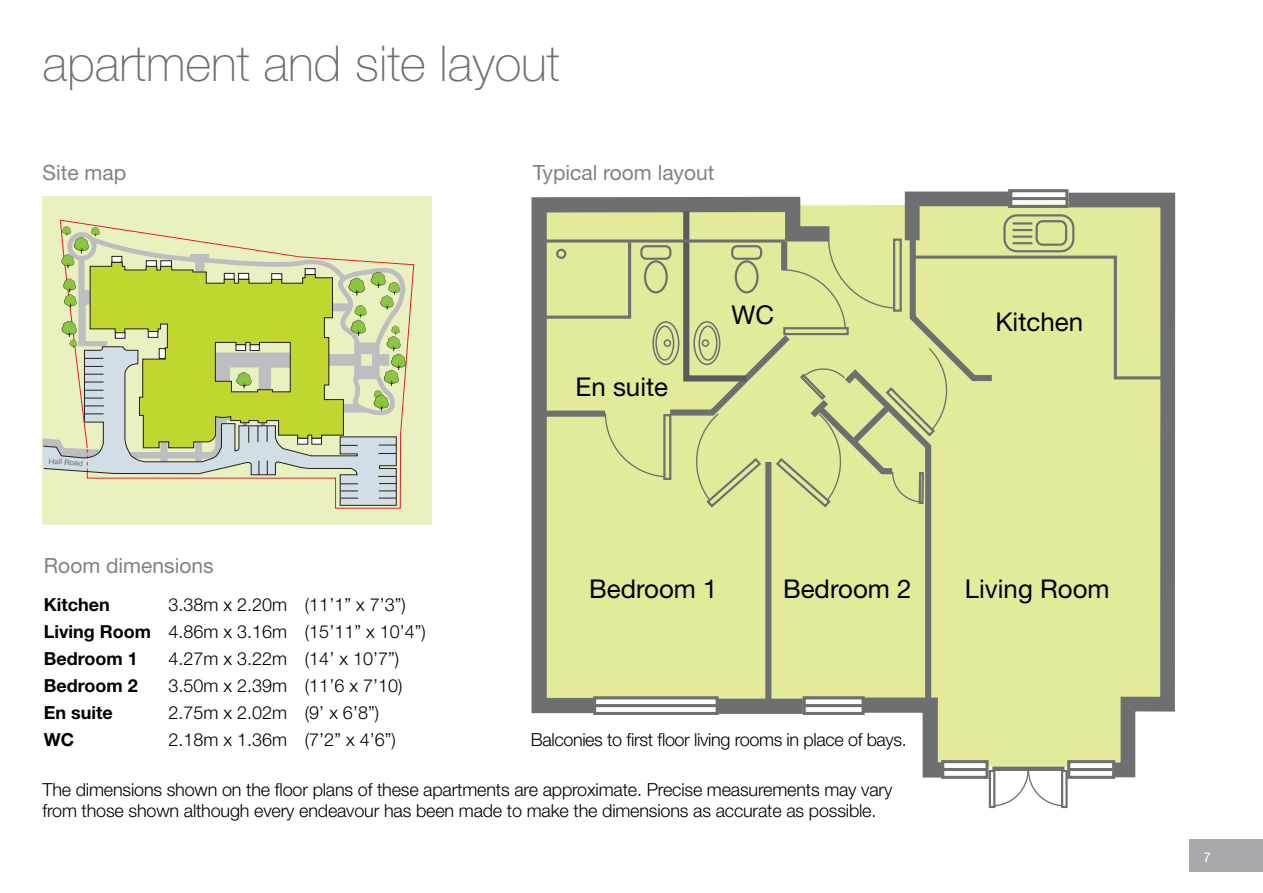
<style>
.page{position:relative;width:1263px;height:893px;background:#fff}
.page>*{position:absolute;margin:0;border:0;box-sizing:border-box;transform-origin:0 0}
.t1{font:100 49.5px "Helvetica Neue";color:#6d6f71}
.t2{font:25.95px "Helvetica Neue";color:#000}
.t3{font:21px "Helvetica Neue";color:#808284}
.t4{font:300 18px/27px "Helvetica Neue";letter-spacing:-.01em;color:#000}
.t5{font:700 18px "Helvetica Neue";color:#000}
.t6{font:7.65px "Helvetica Neue";color:#6d6f71}
.s1{font-weight:700}
</style>
<div class="page">
<div style="left:1190px;top:839px;width:73px;height:33px;background:#a7a9ac"></div>
<svg style="left:531px;top:197px;width:11px;height:517px"></svg>
<div style="left:1166px;top:192px;width:9px;height:520px;background:#6d6f71"></div>
<div style="left:1061px;top:770px;width:7px;height:38px;border:2px solid #6d6f71"></div>
<div style="left:989px;top:770px;width:6px;height:38px;border:2px solid #6d6f71"></div>
<svg style="left:542px;top:189px;width:624px;height:618px"></svg>
<div style="left:640px;top:245px;width:31px;height:15px;border:2px solid #6d6f71;border-radius:5px"></div>
<div style="left:644px;top:260px;width:24px;height:33px;border:2px solid #6d6f71;border-radius:50%"></div>
<div style="left:731px;top:245px;width:31px;height:15px;border:2px solid #6d6f71;border-radius:5px"></div>
<div style="left:735px;top:260px;width:24px;height:33px;border:2px solid #6d6f71;border-radius:50%"></div>
<div style="left:664px;top:339px;width:7px;height:8px;border:2px solid #6d6f71;border-radius:50%"></div>
<div style="left:652px;top:321px;width:27px;height:44px;border:2px solid #6d6f71;border-radius:50%"></div>
<div style="left:655px;top:326px;width:19px;height:35px;border:2px solid #6d6f71;border-radius:50%"></div>
<div style="left:702px;top:339px;width:7px;height:8px;border:2px solid #6d6f71;border-radius:50%"></div>
<div style="left:693px;top:321px;width:27px;height:44px;border:2px solid #6d6f71;border-radius:50%"></div>
<div style="left:698px;top:326px;width:19px;height:35px;border:2px solid #6d6f71;border-radius:50%"></div>
<div style="left:43px;top:197px;width:389px;height:328px;background:#eaf1c1"></div>
<svg style="left:43px;top:226px;width:365px;height:280px"></svg>
<h1 class="t1" style="left:43px;top:36px;width:519px">apartment and site layout</h1>
<p class="t3" style="left:43px;top:160px;width:85px">Site map</p>
<p class="t3" style="left:533px;top:160px;width:183px">Typical room layout</p>
<p class="t6" style="left:49px;top:456px;width:36px;rotate:4deg">Hall Road</p>
<h2 class="t2" style="left:576px;top:372px;width:94px">En suite</h2>
<h2 class="t2" style="left:731px;top:299px;width:44px">WC</h2>
<p class="t3" style="left:44px;top:553px;width:171px">Room dimensions</p>
<p class="t5" style="left:44px;top:593px;width:67px">Kitchen</p>
<p class="t4" style="left:44px;top:590px;width:383px;text-indent:125px">3.38m x 2.20m (11’1” x 7’3”)<br><span class="s1">Living Room</span> 4.86m x 3.16m (15’11” x 10’4”)<br><span class="s1">Bedroom 1</span></p>
<p class="t4" style="left:168px;top:644px;width:232px">4.27m x 3.22m (14’ x 10’7”)</p>
<h2 class="t2" style="left:589px;top:573px;width:130px">Bedroom 1</h2>
<h2 class="t2" style="left:783px;top:573px;width:130px">Bedroom 2</h2>
<p class="t5" style="left:44px;top:674px;width:95px">Bedroom 2</p>
<p class="t4" style="left:168px;top:671px;width:235px">3.50m x 2.39m (11’6 x 7’10)</p>
<p class="t5" style="left:44px;top:701px;width:70px">En suite</p>
<p class="t4" style="left:168px;top:698px;width:212px">2.75m x 2.02m (9’ x 6’8”)</p>
<p class="t5" style="left:44px;top:728px;width:32px">WC</p>
<p class="t4" style="left:168px;top:725px;width:229px">2.18m x 1.36m (7’2” x 4’6”)</p>
<p class="t4" style="left:531px;top:725px;width:378px">Balconies to first floor living rooms in place of bays.</p>
<p class="t4" style="left:43px;top:779px;width:851px;line-height:21px">The dimensions shown on the floor plans of these apartments are approximate. Precise measurements may vary from those shown although every endeavour has been made to make the dimensions as accurate as possible.</p>
<h2 class="t2" style="left:995px;top:307px;width:89px">Kitchen</h2>
<h2 class="t2" style="left:965px;top:573px;width:146px">Living Room</h2>
</div>
